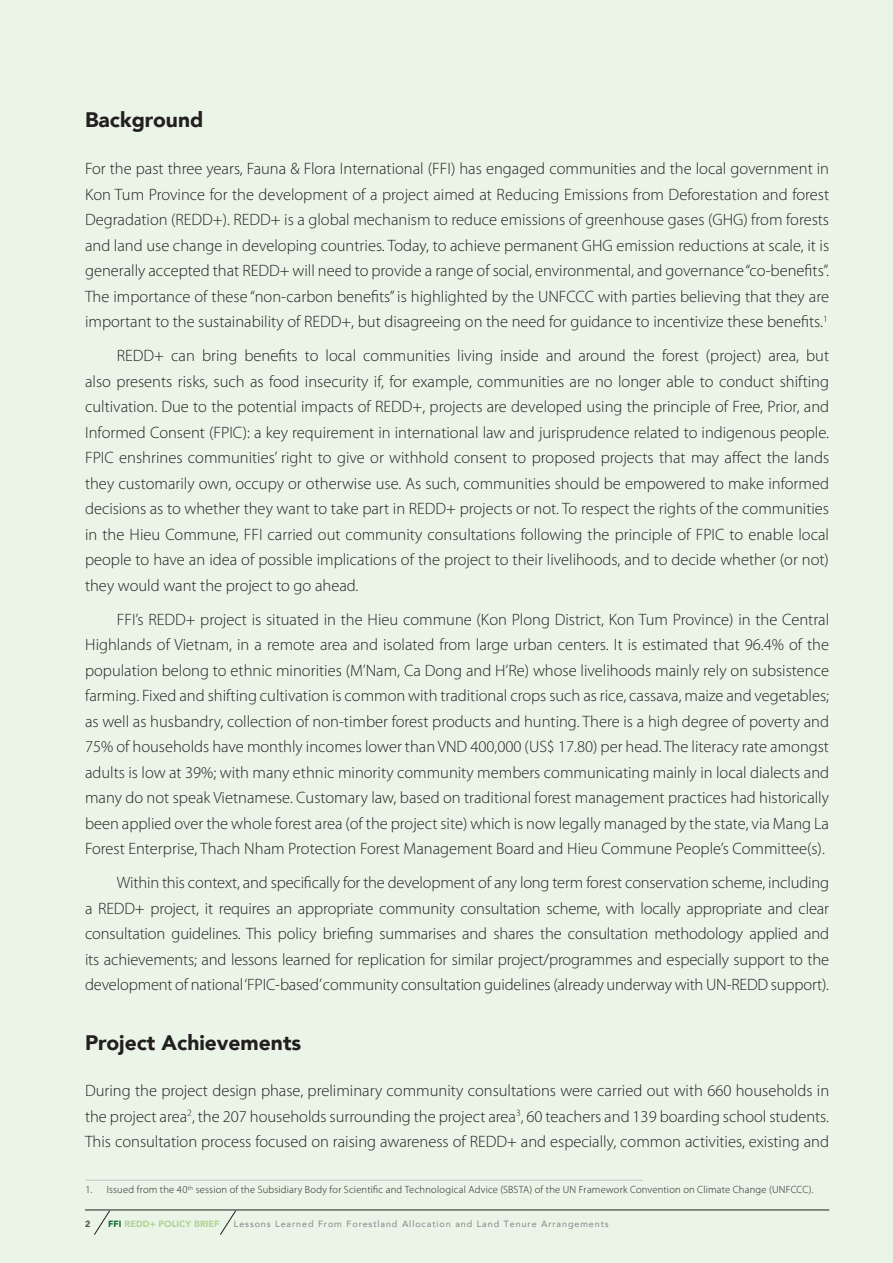
<style>
.page{position:relative;width:893px;height:1263px;background:#eaf4e7}
.page>*{position:absolute;margin:0;border:0;box-sizing:border-box;transform-origin:0 0}
.t1{font:900 21px "Avenir";color:#231f20}
.t2{font:300 16.5px/25.5px "Myriad Pro";color:#231f20;text-align:justify}
.t3{font:300 10.5px "Myriad Pro";letter-spacing:.02em;color:#231f20}
.t4{font:9px "Avenir";letter-spacing:.1em;color:#808285}
.t5{font:900 9px "Avenir";color:#b2d396}
.t6{font:900 9px "Avenir";color:#57585a}
.s1{color:#0f6c2c}
</style>
<div class="page">
<hr style="left:86px;top:1180px;width:557px;height:1px;background:#c7c8ca">
<hr style="left:85px;top:1209px;width:744px;height:1px;background:#231f20">
<svg style="left:93px;top:1209px;width:18px;height:26px"></svg>
<svg style="left:219px;top:1209px;width:18px;height:26px"></svg>
<p class="t1" style="left:85px;top:102px;width:120px">Background</p>
<p class="t2" style="left:85px;top:156px;width:746px">For the past three years, Fauna &amp; Flora International (FFI) has engaged communities and the local government in Kon Tum Province for the development of a project aimed at Reducing Emissions from Deforestation and forest Degradation (REDD+). REDD+ is a global mechanism to reduce emissions of greenhouse gases (GHG) from forests and land use change in developing countries. Today, to achieve permanent GHG emission reductions at scale, it is generally accepted that REDD+ will need to provide a range of social, environmental, and governance “co-benefits”.<br>The importance of these “non-carbon benefits” is highlighted by the UNFCCC with parties believing that they are important to the sustainability of REDD+, but disagreeing on the need for guidance to incentivize these benefits.<sup>1</sup></p>
<p class="t2" style="left:85px;top:343px;width:746px;text-indent:32px">REDD+ can bring benefits to local communities living inside and around the forest (project) area, but also presents risks, such as food insecurity if, for example, communities are no longer able to conduct shifting cultivation. Due to the potential impacts of REDD+, projects are developed using the principle of Free, Prior, and Informed Consent (FPIC): a key requirement in international law and jurisprudence related to indigenous people.<br>FPIC enshrines communities’ right to give or withhold consent to proposed projects that may affect the lands they customarily own, occupy or otherwise use. As such, communities should be empowered to make informed decisions as to whether they want to take part in REDD+ projects or not. To respect the rights of the communities in the Hieu Commune, FFI carried out community consultations following the principle of FPIC to enable local people to have an idea of possible implications of the project to their livelihoods, and to decide whether (or not) they would want the project to go ahead.</p>
<p class="t2" style="left:85px;top:606px;width:746px;text-indent:32px">FFI’s REDD+ project is situated in the Hieu commune (Kon Plong District, Kon Tum Province) in the Central Highlands of Vietnam, in a remote area and isolated from large urban centers. It is estimated that 96.4% of the population belong to ethnic minorities (M’Nam, Ca Dong and H’Re) whose livelihoods mainly rely on subsistence farming. Fixed and shifting cultivation is common with traditional crops such as rice, cassava, maize and vegetables; as well as husbandry, collection of non-timber forest products and hunting. There is a high degree of poverty and 75% of households have monthly incomes lower than VND 400,000 (US$ 17.80) per head. The literacy rate amongst adults is low at 39%; with many ethnic minority community members communicating mainly in local dialects and many do not speak Vietnamese. Customary law, based on traditional forest management practices had historically been applied over the whole forest area (of the project site) which is now legally managed by the state, via Mang La Forest Enterprise, Thach Nham Protection Forest Management Board and Hieu Commune People’s Committee(s).</p>
<p class="t2" style="left:85px;top:870px;width:746px;text-indent:32px">Within this context, and specifically for the development of any long term forest conservation scheme, including a REDD+ project, it requires an appropriate community consultation scheme, with locally appropriate and clear consultation guidelines. This policy briefing summarises and shares the consultation methodology applied and its achievements; and lessons learned for replication for similar project/programmes and especially support to the development of national ‘FPIC-based’ community consultation guidelines (already underway with UN-REDD support).</p>
<p class="t1" style="left:85px;top:1024px;width:218px">Project Achievements</p>
<p class="t2" style="left:85px;top:1078px;width:746px">During the project design phase, preliminary community consultations were carried out with 660 households in the project area<sup>2</sup>, the 207 households surrounding the project area<sup>3</sup>, 60 teachers and 139 boarding school students.<br>This consultation process focused on raising awareness of REDD+ and especially, common activities, existing and</p>
<p class="t3" style="left:86px;top:1183px;width:729px">1. Issued from the 40<sup>th</sup> session of the Subsidiary Body for Scientific and Technological Advice (SBSTA) of the UN Framework Convention on Climate Change (UNFCCC).</p>
<p class="t6" style="left:85px;top:1216px;width:7px">2</p>
<p class="t5" style="left:108px;top:1216px;width:113px"><span class="s1">FFI</span> REDD+ POLICY BRIEF</p>
<p class="t4" style="left:234px;top:1217px;width:376px">Lessons Learned From Forestland Allocation and Land Tenure Arrangements</p>
</div>
